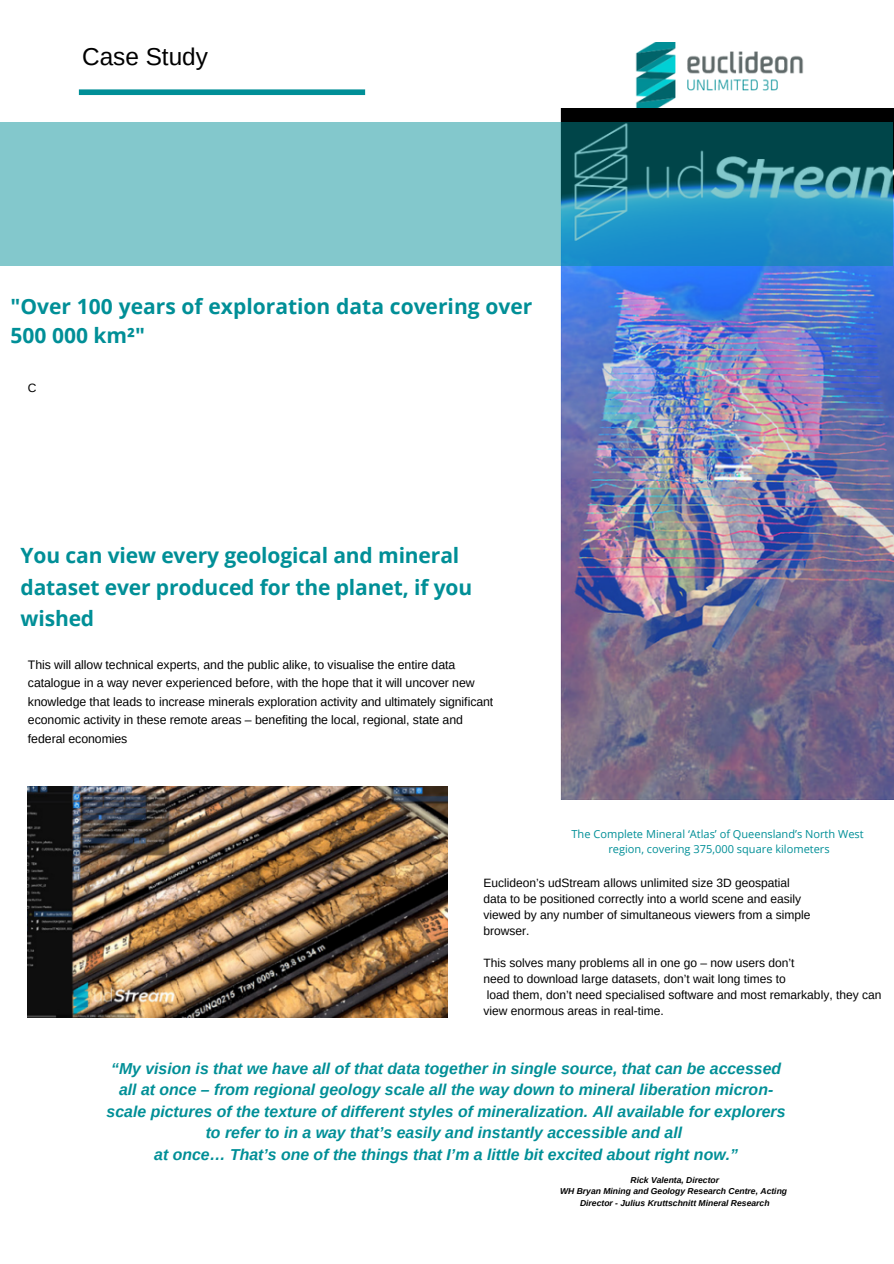
<style>
.page{position:relative;width:894px;height:1264px;background:#fff}
.page>*{position:absolute;margin:0;border:0;box-sizing:border-box;transform-origin:0 0}
.t1{font:24.3px "Arimo";color:#000}
.t2{font:700 21px/31.5px "Open Sans";letter-spacing:-.005em;color:#008f97}
.t3{font:italic 700 15.9px/21.5px "Arimo";color:#008f97;text-align:center}
.t4{font:12.3px/18.5px "Arimo";letter-spacing:-.005em;color:#000}
.t5{font:12px/16px "Arimo";color:#000}
.t6{font:11.1px/14.7px "Open Sans";color:#008f97;text-align:center}
.t7{font:italic 700 8.55px/11.4px "Arimo";color:#000;text-align:center}
</style>
<div class="page">
<img style="left:635px;top:43px;width:169px;height:65px">
<div style="left:79px;top:89px;width:286px;height:6px;background:#008f97"></div>
<img style="left:560px;top:108px;width:333px;height:691px">
<svg style="left:0;top:122px;width:892px;height:143px;fill:#83c8cc"></svg>
<img style="left:28px;top:786px;width:419px;height:231px">
<h1 class="t1" style="left:82px;top:43px;width:127px">Case Study</h1>
<h2 class="t2" style="left:11px;top:291px;width:523px;line-height:29.2px">"Over 100 years of exploration data covering over<br>500 000 km²"</h2>
<p class="t5" style="left:28px;top:380px;width:10px">C</p>
<h2 class="t2" style="left:21px;top:539px;width:453px">You can view every geological and mineral dataset ever produced for the planet, if you wished</h2>
<p class="t4" style="left:28px;top:655px;width:467px">This will allow technical experts, and the public alike, to visualise the entire data catalogue in a way never experienced before, with the hope that it will uncover new knowledge that leads to increase minerals exploration activity and ultimately significant economic activity in these remote areas – benefiting the local, regional, state and federal economies</p>
<p class="t6" style="left:571px;top:826px;width:293px">The Complete Mineral ‘Atlas’ of Queensland’s North West region, covering 375,000 square kilometers</p>
<p class="t5" style="left:483px;top:874px;width:328px">Euclideon’s udStream allows unlimited size 3D geospatial data to be positioned correctly into a world scene and easily viewed by any number of simultaneous viewers from a simple browser.</p>
<p class="t5" style="left:483px;top:954px;width:399px">This solves many problems all in one go – now users don’t<br>need to download large datasets, don’t wait long times to<br>load them, don’t need specialised software and most remarkably, they can view enormous areas in real-time.</p>
<p class="t3" style="left:107px;top:1057px;width:680px">“My vision is that we have all of that data together in single source, that can be accessed all at once – from regional geology scale all the way down to mineral liberation micron&shy;scale pictures of the texture of different styles of mineralization. All available for explorers to refer to in a way that’s easily and instantly accessible and all<br>at once… That’s one of the things that I’m a little bit excited about right now.”</p>
<p class="t7" style="left:560px;top:1174px;width:228px">Rick Valenta, Director<br>WH Bryan Mining and Geology Research Centre, Acting<br>Director - Julius Kruttschnitt Mineral Research</p>
</div>
